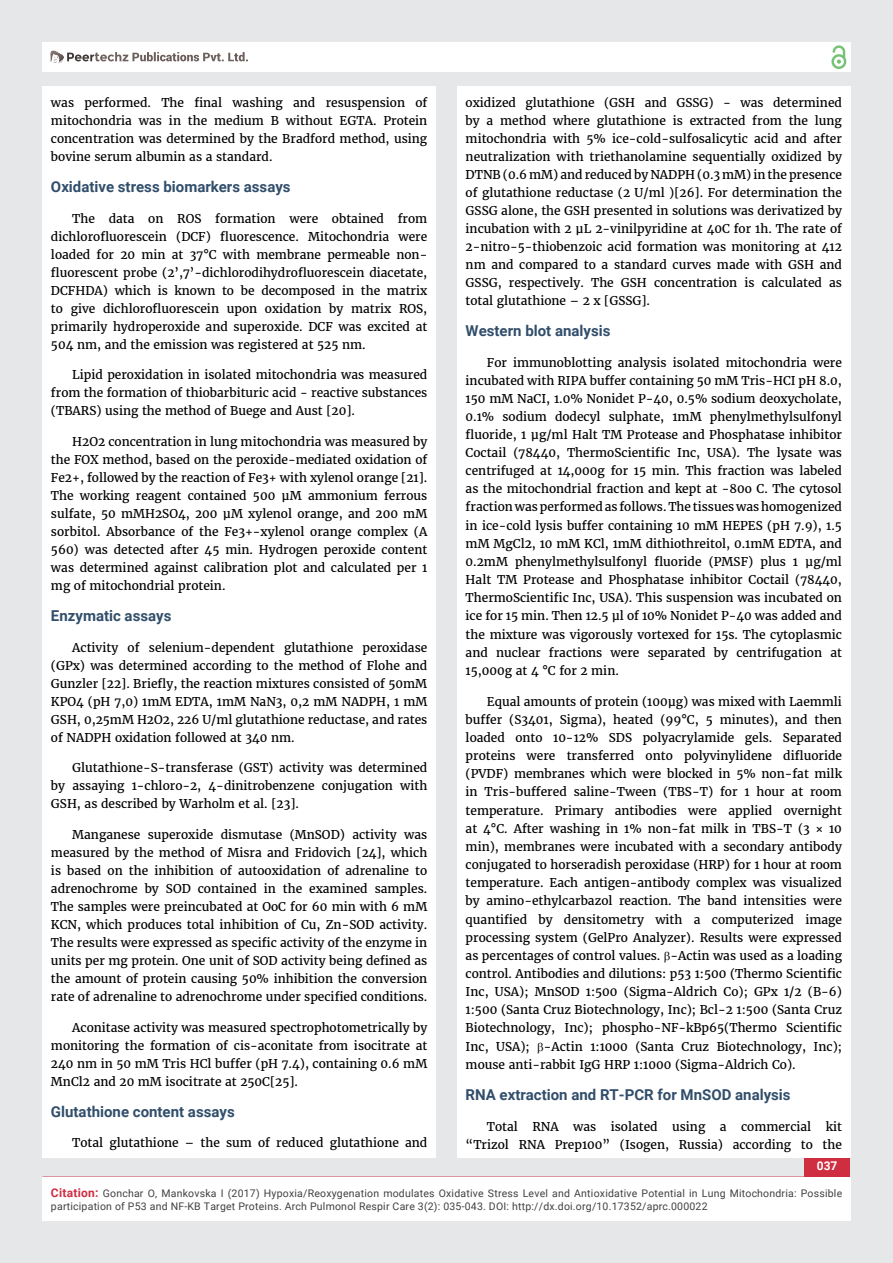
<style>
.page{position:relative;width:893px;height:1263px;background:#e6e7e8}
.page>*{position:absolute;margin:0;border:0;box-sizing:border-box;transform-origin:0 0}
.t1{font:700 15px "Roboto";color:#314e6b}
.t2{font:12px/18px "Merriweather";color:#000;text-align:justify}
.t3{font:700 12px "Roboto";color:#fff}
.t4{font:10.5px/13.5px "Roboto";letter-spacing:.02em;color:#414042}
.s1{font-weight:700;font-size:12px;color:#cf2e41}
</style>
<div class="page">
<div style="left:42px;top:43px;width:808px;height:29px;background:#fff"></div>
<div style="left:831px;top:54px;width:15px;height:15px;border:2px solid #74c273;border-radius:50%"></div>
<svg style="left:831px;top:45px;width:15px;height:19px"></svg>
<div style="left:804px;top:1157px;width:46px;height:43px;background:#cf2e41"></div>
<svg style="left:49px;top:50px;width:199px;height:14px"></svg>
<div style="left:42px;top:1177px;width:809px;height:43px;background:#fff"></div>
<div style="left:42px;top:87px;width:394px;height:1071px;background:#fff"></div>
<div style="left:457px;top:87px;width:393px;height:1071px;background:#fff"></div>
<p class="t2" style="left:51px;top:94px;width:378px">was performed. The final washing and resuspension of mitochondria was in the medium B without EGTA. Protein concentration was determined by the Bradford method, using bovine serum albumin as a standard.</p>
<p class="t1" style="left:51px;top:178px;width:241px">Oxidative stress biomarkers assays</p>
<p class="t2" style="left:51px;top:209px;width:378px;text-indent:21px">The data on ROS formation were obtained from dichlorofluorescein (DCF) fluorescence. Mitochondria were loaded for 20 min at 37°C with membrane permeable non&shy;fluorescent probe (2’,7’-dichlorodihydrofluorescein diacetate, DCFHDA) which is known to be decomposed in the matrix to give dichlorofluorescein upon oxidation by matrix ROS, primarily hydroperoxide and superoxide. DCF was excited at 504 nm, and the emission was registered at 525 nm.</p>
<p class="t2" style="left:51px;top:366px;width:378px;text-indent:21px">Lipid peroxidation in isolated mitochondria was measured from the formation of thiobarbituric acid - reactive substances (TBARS) using the method of Buege and Aust [20].</p>
<p class="t2" style="left:51px;top:433px;width:378px;text-indent:21px">H2O2 concentration in lung mitochondria was measured by the FOX method, based on the peroxide-mediated oxidation of Fe2+, followed by the reaction of Fe3+ with xylenol orange [21].<br>The working reagent contained 500 μM ammonium ferrous sulfate, 50 mMH2SO4, 200 μM xylenol orange, and 200 mM sorbitol. Absorbance of the Fe3+-xylenol orange complex (A 560) was detected after 45 min. Hydrogen peroxide content was determined against calibration plot and calculated per 1 mg of mitochondrial protein.</p>
<p class="t1" style="left:51px;top:607px;width:122px">Enzymatic assays</p>
<p class="t2" style="left:51px;top:638px;width:378px;text-indent:21px">Activity of selenium-dependent glutathione peroxidase (GPx) was determined according to the method of Flohe and Gunzler [22]. Briefly, the reaction mixtures consisted of 50mM KPO4 (pH 7,0) 1mM EDTA, 1mM NaN3, 0,2 mM NADPH, 1 mM GSH, 0,25mM H2O2, 226 U/ml glutathione reductase, and rates of NADPH oxidation followed at 340 nm.</p>
<p class="t2" style="left:51px;top:759px;width:378px;text-indent:21px">Glutathione-S-transferase (GST) activity was determined by assaying 1-chloro-2, 4-dinitrobenzene conjugation with GSH, as described by Warholm et al. [23].</p>
<p class="t2" style="left:51px;top:826px;width:378px;text-indent:21px">Manganese superoxide dismutase (MnSOD) activity was measured by the method of Misra and Fridovich [24], which is based on the inhibition of autooxidation of adrenaline to adrenochrome by SOD contained in the examined samples.<br>The samples were preincubated at OoC for 60 min with 6 mM KCN, which produces total inhibition of Cu, Zn-SOD activity.<br>The results were expressed as specific activity of the enzyme in units per mg protein. One unit of SOD activity being defined as the amount of protein causing 50% inhibition the conversion rate of adrenaline to adrenochrome under specified conditions.</p>
<p class="t2" style="left:51px;top:1019px;width:378px;text-indent:21px">Aconitase activity was measured spectrophotometrically by monitoring the formation of cis-aconitate from isocitrate at 240 nm in 50 mM Tris HCl buffer (pH 7.4), containing 0.6 mM MnCl2 and 20 mM isocitrate at 250C[25].</p>
<p class="t1" style="left:51px;top:1103px;width:185px">Glutathione content assays</p>
<p class="t2" style="left:72px;top:1134px;width:357px">Total glutathione – the sum of reduced glutathione and</p>
<p class="t2" style="left:466px;top:94px;width:378px">oxidized glutathione (GSH and GSSG) − was determined by a method where glutathione is extracted from the lung mitochondria with 5% ice-cold-sulfosalicytic acid and after neutralization with triethanolamine sequentially oxidized by DTNB (0.6 mM) and reduced by NADPH (0.3 mM) in the presence of glutathione reductase (2 U/ml )[26]. For determination the GSSG alone, the GSH presented in solutions was derivatized by incubation with 2 μL 2-vinilpyridine at 40C for 1h. The rate of 2-nitro-5-thiobenzoic acid formation was monitoring at 412 nm and compared to a standard curves made with GSH and GSSG, respectively. The GSH concentration is calculated as total glutathione – 2 x [GSSG].</p>
<p class="t1" style="left:466px;top:322px;width:146px">Western blot analysis</p>
<p class="t2" style="left:466px;top:353px;width:378px;text-indent:21px">For immunoblotting analysis isolated mitochondria were incubated with RIPA buffer containing 50 mM Tris-HCI pH 8.0, 150 mM NaCI, 1.0% Nonidet P-40, 0.5% sodium deoxycholate, 0.1% sodium dodecyl sulphate, 1mM phenylmethylsulfonyl fluoride, 1 μg/ml Halt TM Protease and Phosphatase inhibitor Coctail (78440, ThermoScientific Inc, USA). The lysate was centrifuged at 14,000g for 15 min. This fraction was labeled as the mitochondrial fraction and kept at -80o C. The cytosol fraction was performed as follows. The tissues was homogenized in ice-cold lysis buffer containing 10 mM HEPES (pH 7.9), 1.5 mM MgCl2, 10 mM KCl, 1mM dithiothreitol, 0.1mM EDTA, and 0.2mM phenylmethylsulfonyl fluoride (PMSF) plus 1 μg/ml Halt TM Protease and Phosphatase inhibitor Coctail (78440, ThermoScientific Inc, USA). This suspension was incubated on ice for 15 min. Then 12.5 μl of 10% Nonidet P-40 was added and the mixture was vigorously vortexed for 15s. The cytoplasmic and nuclear fractions were separated by centrifugation at 15,000g at 4 °C for 2 min.</p>
<p class="t2" style="left:466px;top:692px;width:378px;text-indent:21px">Equal amounts of protein (100μg) was mixed with Laemmli buffer (S3401, Sigma), heated (99°C, 5 minutes), and then loaded onto 10-12% SDS polyacrylamide gels. Separated proteins were transferred onto polyvinylidene difluoride (PVDF) membranes which were blocked in 5% non-fat milk in Tris-buffered saline-Tween (TBS-T) for 1 hour at room temperature. Primary antibodies were applied overnight at 4°C. After washing in 1% non-fat milk in TBS-T (3 × 10 min), membranes were incubated with a secondary antibody conjugated to horseradish peroxidase (HRP) for 1 hour at room temperature. Each antigen-antibody complex was visualized by amino-ethylcarbazol reaction. The band intensities were quantified by densitometry with a computerized image processing system (GelPro Analyzer). Results were expressed as percentages of control values. -Actin was used as a loading control. Antibodies and dilutions: p53 1:500 (Thermo Scientific Inc, USA); MnSOD 1:500 (Sigma-Aldrich Co); GPx 1/2 (B-6)<br>1:500 (Santa Cruz Biotechnology, Inc); Bcl-2 1:500 (Santa Cruz Biotechnology, Inc); phospho-NF-kBp65(Thermo Scientific Inc, USA); -Actin 1:1000 (Santa Cruz Biotechnology, Inc); mouse anti-rabbit IgG HRP 1:1000 (Sigma-Aldrich Co).</p>
<p class="t1" style="left:466px;top:1086px;width:326px">RNA extraction and RT-PCR for MnSOD analysis</p>
<p class="t2" style="left:466px;top:1117px;width:378px;text-align:right">Total RNA was isolated using a commercial kit “Trizol RNA Prep100” (Isogen, Russia) according to the</p>
<p class="t3" style="left:817px;top:1158px;width:22px">037</p>
<p class="t4" style="left:51px;top:1186px;width:793px"><span class="s1">Citation:</span> Gonchar O, Mankovska I (2017) Hypoxia/Reoxygenation modulates Oxidative Stress Level and Antioxidative Potential in Lung Mitochondria: Possible participation of P53 and NF-KB Target Proteins. Arch Pulmonol Respir Care 3(2): 035-043. DOI: http://dx.doi.org/10.17352/aprc.000022</p>
</div>
